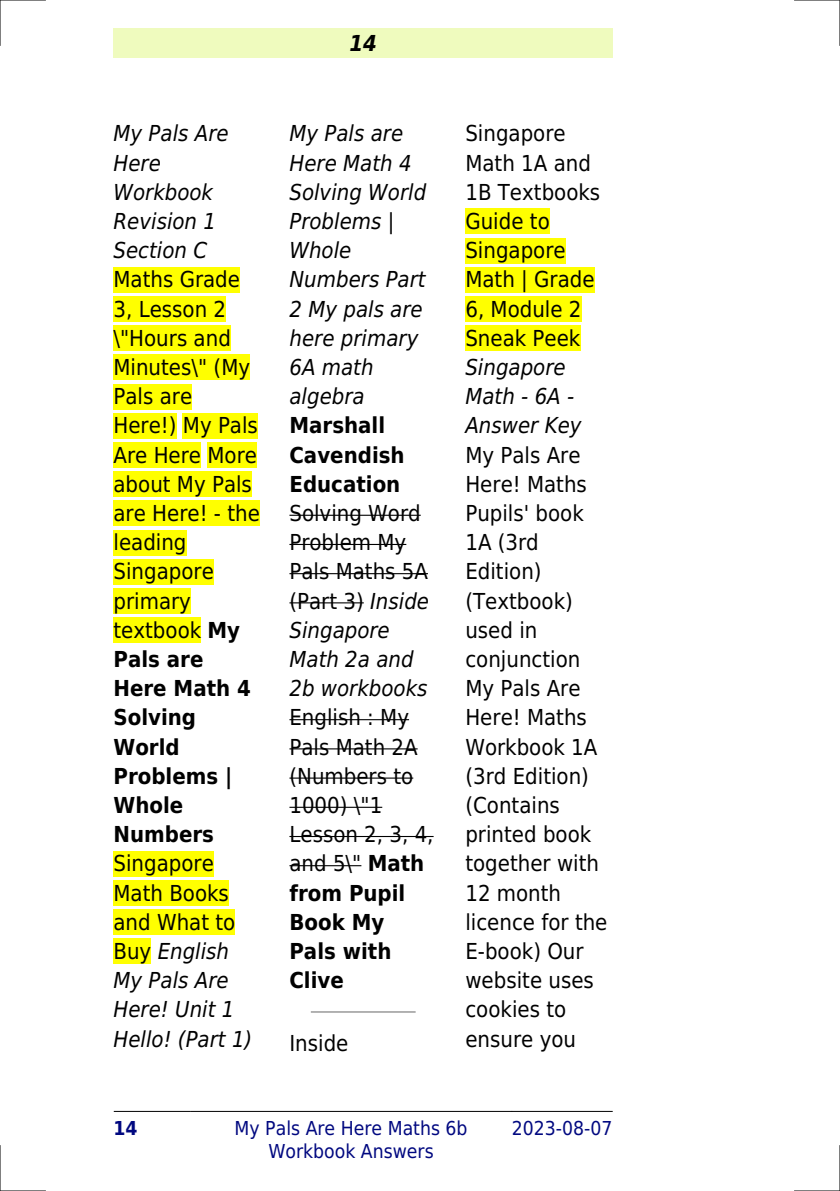
<style>
.page{position:relative;width:840px;height:1191px;background:#fff}
.page>*{position:absolute;margin:0;border:0;box-sizing:border-box;transform-origin:0 0}
.t1{font:22px/29.2px "DejaVu Sans Condensed";color:#000}
.t2{font:italic 22px/29.2px "DejaVu Sans Condensed";color:#000}
.t3{font:700 22px/29.2px "DejaVu Sans Condensed";color:#000}
.t4{font:italic 700 22px "DejaVu Sans Condensed";color:#000}
.t5{font:19.2px/23px "DejaVu Sans Condensed";color:#000880;text-align:center}
.t6{font:700 19.2px "DejaVu Sans Condensed";color:#000880}
.s1{font-weight:700}
.s2{font-style:normal}
.s3{font-style:italic}
</style>
<div class="page">
<div style="left:113px;top:28px;width:499px;height:30px;background:#effbbe"></div>
<hr style="left:114px;top:1111px;width:76px;height:1px;background:#000">
<hr style="left:190px;top:1111px;width:321px;height:1px;background:#000">
<hr style="left:512px;top:1111px;width:100px;height:1px;background:#000">
<div style="left:113px;top:267px;width:127px;height:25px;background:#ff0"></div>
<div style="left:113px;top:296px;width:113px;height:26px;background:#ff0"></div>
<div style="left:113px;top:325px;width:118px;height:26px;background:#ff0"></div>
<div style="left:113px;top:354px;width:137px;height:26px;background:#ff0"></div>
<div style="left:113px;top:384px;width:79px;height:25px;background:#ff0"></div>
<div style="left:113px;top:413px;width:63px;height:25px;background:#ff0"></div>
<div style="left:183px;top:413px;width:75px;height:25px;background:#ff0"></div>
<div style="left:113px;top:442px;width:88px;height:26px;background:#ff0"></div>
<div style="left:207px;top:442px;width:50px;height:26px;background:#ff0"></div>
<div style="left:113px;top:471px;width:139px;height:26px;background:#ff0"></div>
<div style="left:113px;top:500px;width:147px;height:26px;background:#ff0"></div>
<div style="left:113px;top:530px;width:73px;height:25px;background:#ff0"></div>
<div style="left:113px;top:559px;width:101px;height:25px;background:#ff0"></div>
<div style="left:113px;top:588px;width:78px;height:26px;background:#ff0"></div>
<div style="left:113px;top:617px;width:88px;height:26px;background:#ff0"></div>
<div style="left:113px;top:851px;width:101px;height:25px;background:#ff0"></div>
<div style="left:113px;top:880px;width:116px;height:25px;background:#ff0"></div>
<div style="left:113px;top:909px;width:122px;height:26px;background:#ff0"></div>
<div style="left:113px;top:938px;width:38px;height:26px;background:#ff0"></div>
<hr style="left:289px;top:515px;width:131px;height:1px;background:#000">
<hr style="left:289px;top:544px;width:117px;height:1px;background:#000">
<hr style="left:289px;top:573px;width:139px;height:1px;background:#000">
<hr style="left:289px;top:602px;width:74px;height:1px;background:#000">
<hr style="left:289px;top:719px;width:120px;height:1px;background:#000">
<hr style="left:289px;top:748px;width:128px;height:1px;background:#000">
<hr style="left:289px;top:777px;width:124px;height:1px;background:#000">
<hr style="left:289px;top:806px;width:93px;height:2px;background:#000">
<hr style="left:289px;top:836px;width:144px;height:1px;background:#000">
<hr style="left:289px;top:865px;width:72px;height:1px;background:#000">
<hr style="left:311px;top:1011px;width:103px;height:1px;background:#999">
<div style="left:465px;top:208px;width:84px;height:26px;background:#ff0"></div>
<div style="left:465px;top:238px;width:100px;height:25px;background:#ff0"></div>
<div style="left:465px;top:267px;width:129px;height:25px;background:#ff0"></div>
<div style="left:465px;top:296px;width:116px;height:26px;background:#ff0"></div>
<div style="left:465px;top:325px;width:115px;height:26px;background:#ff0"></div>
<hr style="left:0;top:0;width:45px;height:1px;background:#000">
<hr style="left:794px;top:0;width:45px;height:1px;background:#000">
<hr style="left:0;top:1190px;width:45px;height:1px;background:#000">
<hr style="left:794px;top:1190px;width:45px;height:1px;background:#000">
<hr style="left:0;top:0;width:1px;height:45px;background:#000">
<hr style="left:0;top:1145px;width:1px;height:46px;background:#000">
<hr style="left:839px;top:0;width:1px;height:45px;background:#000">
<hr style="left:839px;top:1145px;width:1px;height:46px;background:#000">
<p class="t2" style="left:113px;top:119px;width:117px">My Pals Are<br>Here<br>Workbook<br>Revision 1<br>Section C</p>
<p class="t1" style="left:113px;top:265px;width:148px">Maths Grade<br>3, Lesson 2 \"Hours and<br>Minutes\" (My<br>Pals are<br>Here!) My Pals<br>Are Here More about My Pals are Here! - the leading<br>Singapore primary textbook <span class="s1">My<br>Pals are<br>Here Math 4<br>Solving<br>World<br>Problems |<br>Whole<br>Numbers</span></p>
<p class="t2" style="left:113px;top:849px;width:140px"><span class="s2">Singapore<br>Math Books and What to<br>Buy</span> English<br>My Pals Are<br>Here! Unit 1<br>Hello! (Part 1)</p>
<p class="t4" style="left:349px;top:30px;width:29px">14</p>
<p class="t2" style="left:289px;top:119px;width:138px">My Pals are<br>Here Math 4<br>Solving World<br>Problems |<br>Whole<br>Numbers Part<br>2 My pals are here primary<br>6A math algebra</p>
<p class="t3" style="left:289px;top:411px;width:117px">Marshall<br>Cavendish<br>Education</p>
<p class="t1" style="left:289px;top:499px;width:141px">Solving Word<br>Problem My<br>Pals Maths 5A (Part 3) <span class="s3">Inside<br>Singapore<br>Math 2a and<br>2b workbooks</span></p>
<p class="t1" style="left:289px;top:703px;width:145px">English : My<br>Pals Math 2A (Numbers to<br>1000) \"1<br>Lesson 2, 3, 4, and 5\" <span class="s1">Math from Pupil<br>Book My<br>Pals with<br>Clive</span></p>
<p class="t1" style="left:289px;top:1028px;width:60px">Inside</p>
<p class="t1" style="left:465px;top:119px;width:136px">Singapore<br>Math 1A and<br>1B Textbooks<br>Guide to<br>Singapore<br>Math | Grade<br>6, Module 2<br>Sneak Peek</p>
<p class="t2" style="left:465px;top:353px;width:118px">Singapore<br>Math - 6A -<br>Answer Key</p>
<p class="t1" style="left:465px;top:440px;width:143px">My Pals Are<br>Here! Maths<br>Pupils' book<br>1A (3rd<br>Edition) (Textbook) used in conjunction<br>My Pals Are<br>Here! Maths<br>Workbook 1A (3rd Edition) (Contains printed book together with<br>12 month licence for the<br>E-book) Our website uses cookies to ensure you</p>
<p class="t6" style="left:113px;top:1116px;width:26px">14</p>
<p class="t5" style="left:234px;top:1116px;width:234px">My Pals Are Here Maths 6b<br>Workbook Answers</p>
<p class="t5" style="left:511px;top:1116px;width:102px">2023-08-07</p>
</div>
